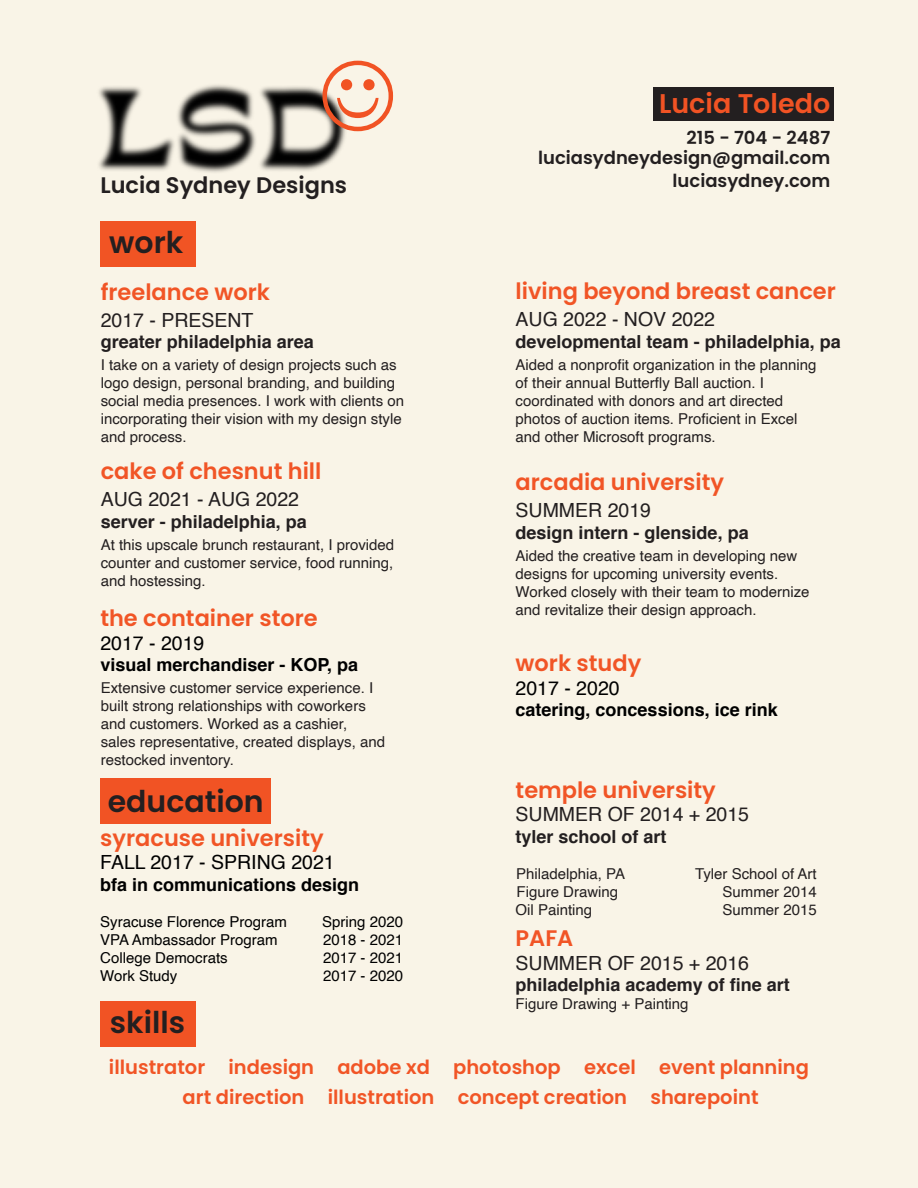
<style>
.page{position:relative;width:918px;height:1188px;background:#f9f4e7}
.page>*{position:absolute;margin:0;border:0;box-sizing:border-box;transform-origin:0 0}
.t1{font:600 30px "Poppins";color:#231f20}
.t2{font:600 27px "Poppins";color:#f15324}
.t3{font:600 22.5px "Poppins";color:#f15526}
.t4{font:600 22.5px "Poppins";color:#231f20}
.t5{font:600 19.5px "Poppins";color:#f15526}
.t6{font:19.5px "Helvetica";color:#231f20}
.t7{font:19.5px "Helvetica";color:#000}
.t8{font:700 18px "Helvetica";color:#231f20}
.t9{font:700 18px "Helvetica";color:#000}
.t10{font:600 18px "Poppins";color:#231f20}
.t11{font:15px/18px "Helvetica";color:#231f20}
.t12{font:15px "Helvetica";color:#000}
</style>
<div class="page">
<div style="left:100px;top:1002px;width:95px;height:45px;background:#f15324"></div>
<div style="left:100px;top:778px;width:171px;height:45px;background:#f15324"></div>
<div style="left:100px;top:221px;width:95px;height:45px;background:#f15424"></div>
<div style="left:653px;top:88px;width:180px;height:33px;background:#231f20"></div>
<img style="left:99px;top:85px;width:247px;height:88px">
<svg style="left:323px;top:85px;width:23px;height:46px"></svg>
<p class="t4" style="left:100px;top:172px;width:248px">Lucia Sydney Designs</p>
<p class="t1" style="left:109px;top:225px;width:76px">work</p>
<p class="t3" style="left:101px;top:279px;width:171px">freelance work</p>
<p class="t6" style="left:101px;top:305px;width:154px">2017 - PRESENT</p>
<p class="t8" style="left:101px;top:327px;width:215px">greater philadelphia area</p>
<p class="t11" style="left:101px;top:357px;width:305px">I take on a variety of design projects such as logo design, personal branding, and building social media presences. I work with clients on incorporating their vision with my design style and process.</p>
<p class="t3" style="left:101px;top:459px;width:222px">cake of chesnut hill</p>
<p class="t6" style="left:101px;top:485px;width:200px">AUG 2021 - AUG 2022</p>
<p class="t8" style="left:101px;top:507px;width:208px">server - philadelphia, pa</p>
<p class="t11" style="left:101px;top:536px;width:295px;text-align:justify">At this upscale brunch restaurant, I provided counter and customer service, food running, and hostessing.</p>
<p class="t3" style="left:100px;top:605px;width:219px">the container store</p>
<p class="t7" style="left:100px;top:628px;width:106px">2017 - 2019</p>
<p class="t9" style="left:100px;top:650px;width:259px">visual merchandiser - KOP, pa</p>
<p class="t11" style="left:101px;top:680px;width:286px">Extensive customer service experience. I built strong relationships with coworkers and customers. Worked as a cashier, sales representative, created displays, and restocked inventory.</p>
<p class="t1" style="left:108px;top:784px;width:158px">education</p>
<p class="t3" style="left:100px;top:825px;width:225px">syracuse university</p>
<p class="t7" style="left:100px;top:847px;width:236px">FALL 2017 - SPRING 2021</p>
<p class="t9" style="left:100px;top:870px;width:261px">bfa in communications design</p>
<p class="t12" style="left:100px;top:910px;width:188px">Syracuse Florence Program</p>
<p class="t12" style="left:322px;top:910px;width:82px">Spring 2020</p>
<p class="t12" style="left:100px;top:928px;width:179px">VPA Ambassador Program</p>
<p class="t12" style="left:323px;top:928px;width:82px">2018 - 2021</p>
<p class="t12" style="left:100px;top:946px;width:129px">College Democrats</p>
<p class="t12" style="left:323px;top:946px;width:82px">2017 - 2021</p>
<p class="t12" style="left:100px;top:964px;width:79px">Work Study</p>
<p class="t12" style="left:323px;top:964px;width:82px">2017 - 2020</p>
<p class="t1" style="left:110px;top:1005px;width:77px">skills</p>
<p class="t2" style="left:659px;top:88px;width:173px">Lucia Toledo</p>
<p class="t10" style="left:687px;top:127px;width:145px">215 - 704 - 2487</p>
<p class="t10" style="left:538px;top:147px;width:294px">luciasydneydesign@gmail.com</p>
<p class="t10" style="left:673px;top:171px;width:159px">luciasydney.com</p>
<p class="t3" style="left:516px;top:278px;width:322px">living beyond breast cancer</p>
<p class="t6" style="left:516px;top:304px;width:201px">AUG 2022 - NOV 2022</p>
<p class="t8" style="left:516px;top:327px;width:327px">developmental team - philadelphia, pa</p>
<p class="t11" style="left:516px;top:356px;width:303px">Aided a nonprofit organization in the planning of their annual Butterfly Ball auction. I coordinated with donors and art directed photos of auction items. Proficient in Excel and other Microsoft programs.</p>
<p class="t3" style="left:516px;top:469px;width:210px">arcadia university</p>
<p class="t6" style="left:516px;top:495px;width:137px">SUMMER 2019</p>
<p class="t8" style="left:516px;top:518px;width:235px">design intern - glenside, pa</p>
<p class="t11" style="left:516px;top:547px;width:295px">Aided the creative team in developing new designs for upcoming university events.<br>Worked closely with their team to modernize and revitalize their design approach.</p>
<p class="t3" style="left:516px;top:650px;width:127px">work study</p>
<p class="t7" style="left:516px;top:673px;width:106px">2017 - 2020</p>
<p class="t9" style="left:516px;top:695px;width:264px">catering, concessions, ice rink</p>
<p class="t3" style="left:516px;top:777px;width:202px">temple university</p>
<p class="t6" style="left:516px;top:799px;width:235px">SUMMER OF 2014 + 2015</p>
<p class="t8" style="left:516px;top:822px;width:153px">tyler school of art</p>
<p class="t11" style="left:516px;top:865px;width:110px">Philadelphia, PA</p>
<p class="t11" style="left:695px;top:865px;width:123px">Tyler School of Art</p>
<p class="t11" style="left:517px;top:883px;width:103px">Figure Drawing</p>
<p class="t11" style="left:723px;top:883px;width:96px">Summer 2014</p>
<p class="t11" style="left:516px;top:901px;width:78px">Oil Painting</p>
<p class="t11" style="left:723px;top:901px;width:96px">Summer 2015</p>
<p class="t3" style="left:516px;top:926px;width:59px">PAFA</p>
<p class="t6" style="left:516px;top:948px;width:235px">SUMMER OF 2015 + 2016</p>
<p class="t8" style="left:516px;top:971px;width:276px">philadelphia academy of fine art</p>
<p class="t11" style="left:516px;top:996px;width:174px">Figure Drawing + Painting</p>
<p class="t5" style="left:109px;top:1056px;width:702px">illustrator indesign adobe xd photoshop excel event planning</p>
<p class="t5" style="left:183px;top:1086px;width:577px">art direction illustration concept creation sharepoint</p>
</div>
